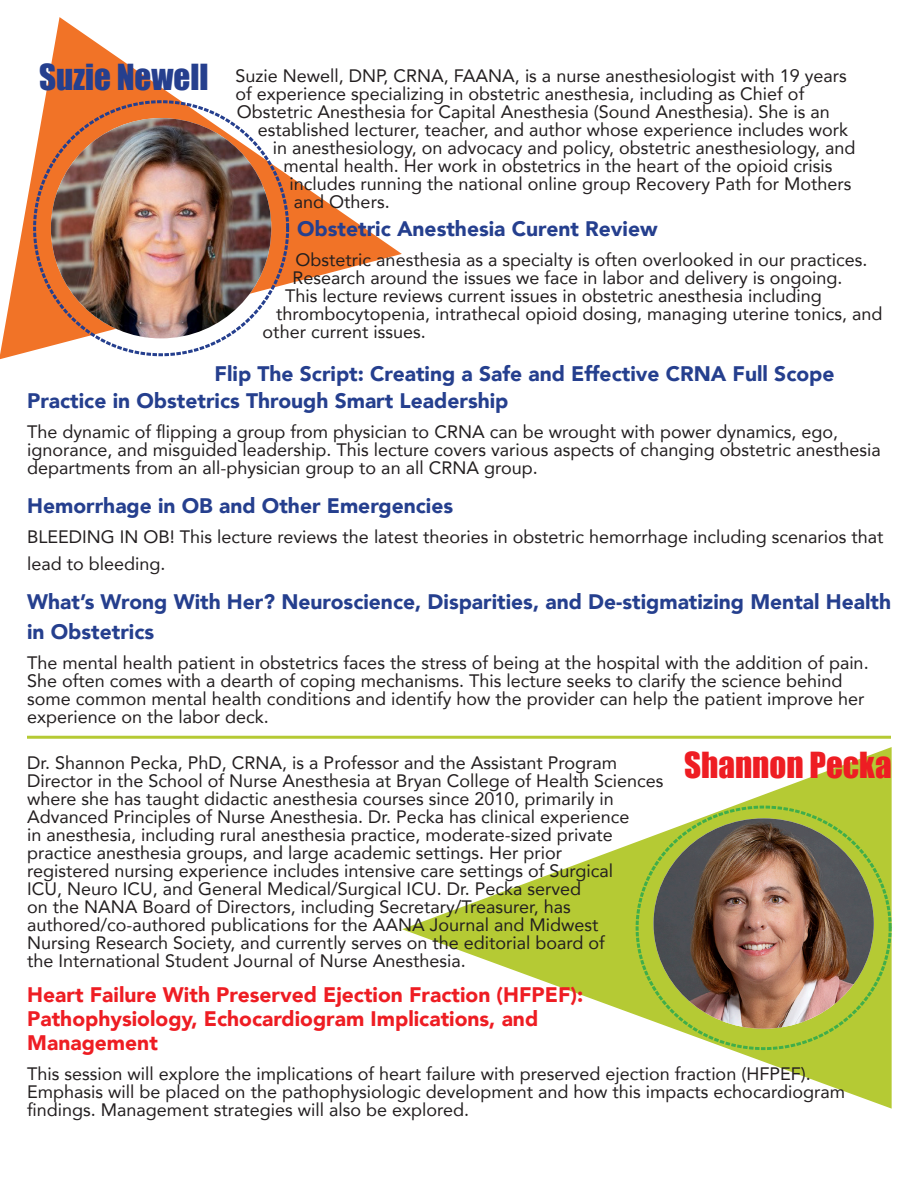
<style>
.page{position:relative;width:918px;height:1188px;background:#fff}
.page>*{position:absolute;margin:0;border:0;box-sizing:border-box;transform-origin:0 0}
._22_Bold_Left{font:33px "Impact";color:#ee1d23}
._22_Bold_Left-2{font:33px "Impact";color:#253f8e}
._12_18_Reg_Left{font:900 21px/27px "Avenir";color:#253f8e}
._12_20_Lig_Left{font:900 21px/30px "Avenir";color:#253f8e}
._12_18_Reg_Left-2{font:900 21px/24px "Avenir";color:#ee1d23}
._12_18_Reg_Left-3{font:18px/18px "Avenir";color:#231f20}
</style>
<div class="page">
<svg style="left:0;top:17px;width:402px;height:342px"></svg>
<svg style="left:402px;top:747px;width:490px;height:362px"></svg>
<img style="left:32px;top:99px;width:258px;height:258px">
<hr style="left:27px;top:736px;width:864px;height:3px;background:#b5ca34">
<img style="left:635px;top:805px;width:257px;height:246px">
<p class="_22_Bold_Left-2" style="left:39px;top:51px;width:171px">Suzie Newell</p>
<p class="_12_18_Reg_Left-3" style="left:235px;top:66px;width:613px">Suzie Newell, DNP, CRNA, FAANA, is a nurse anesthesiologist with 19 years</p>
<p class="_12_18_Reg_Left-3" style="left:235px;top:84px;width:570px">of experience specializing in obstetric anesthesia, including as Chief of</p>
<p class="_12_18_Reg_Left-3" style="left:237px;top:102px;width:595px">Obstetric Anesthesia for Capital Anesthesia (Sound Anesthesia). She is an</p>
<p class="_12_18_Reg_Left-3" style="left:258px;top:120px;width:592px">established lecturer, teacher, and author whose experience includes work</p>
<p class="_12_18_Reg_Left-3" style="left:273px;top:138px;width:584px">in anesthesiology, on advocacy and policy, obstetric anesthesiology, and</p>
<p class="_12_18_Reg_Left-3" style="left:283px;top:156px;width:550px">mental health. Her work in obstetrics in the heart of the opioid crisis</p>
<p class="_12_18_Reg_Left-3" style="left:289px;top:174px;width:564px">includes running the national online group Recovery Path for Mothers</p>
<p class="_12_18_Reg_Left-3" style="left:294px;top:192px;width:97px">and Others.</p>
<p class="_12_20_Lig_Left" style="left:297px;top:213px;width:362px">Obstetric Anesthesia Curent Review</p>
<p class="_12_18_Reg_Left-3" style="left:296px;top:250px;width:574px">Obstetric anesthesia as a specialty is often overlooked in our practices.</p>
<p class="_12_18_Reg_Left-3" style="left:293px;top:268px;width:552px">Research around the issues we face in labor and delivery is ongoing.</p>
<p class="_12_18_Reg_Left-3" style="left:285px;top:286px;width:538px">This lecture reviews current issues in obstetric anesthesia including</p>
<p class="_12_18_Reg_Left-3" style="left:276px;top:304px;width:608px">thrombocytopenia, intrathecal opioid dosing, managing uterine tonics, and</p>
<p class="_12_18_Reg_Left-3" style="left:263px;top:322px;width:165px">other current issues.</p>
<p class="_12_18_Reg_Left" style="left:27px;top:360px;width:809px;text-indent:188px">Flip The Script: Creating a Safe and Effective CRNA Full Scope<br>Practice in Obstetrics Through Smart Leadership</p>
<p class="_12_18_Reg_Left-3" style="left:27px;top:423px;width:855px">The dynamic of flipping a group from physician to CRNA can be wrought with power dynamics, ego, ignorance, and misguided leadership. This lecture covers various aspects of changing obstetric anesthesia departments from an all-physician group to an all CRNA group.</p>
<p class="_12_18_Reg_Left" style="left:27px;top:492px;width:428px">Hemorrhage in OB and Other Emergencies</p>
<p class="_12_18_Reg_Left-3" style="left:27px;top:523px;width:858px;line-height:27px">BLEEDING IN OB! This lecture reviews the latest theories in obstetric hemorrhage including scenarios that lead to bleeding.</p>
<p class="_12_20_Lig_Left" style="left:27px;top:586px;width:866px">What’s Wrong With Her? Neuroscience, Disparities, and De-stigmatizing Mental Health in Obstetrics</p>
<p class="_12_18_Reg_Left-3" style="left:27px;top:654px;width:843px">The mental health patient in obstetrics faces the stress of being at the hospital with the addition of pain.<br>She often comes with a dearth of coping mechanisms. This lecture seeks to clarify the science behind some common mental health conditions and identify how the provider can help the patient improve her experience on the labor deck.</p>
<p class="_12_18_Reg_Left-3" style="left:27px;top:753px;width:638px">Dr. Shannon Pecka, PhD, CRNA, is a Professor and the Assistant Program Director in the School of Nurse Anesthesia at Bryan College of Health Sciences where she has taught didactic anesthesia courses since 2010, primarily in Advanced Principles of Nurse Anesthesia. Dr. Pecka has clinical experience<br>in anesthesia, including rural anesthesia practice, moderate-sized private practice anesthesia groups, and large academic settings. Her prior<br>registered nursing experience includes intensive care settings of Surgical<br>ICU, Neuro ICU, and General Medical/Surgical ICU. Dr. Pecka served<br>on the NANA Board of Directors, including Secretary/Treasurer, has authored/co-authored publications for the AANA Journal and Midwest Nursing Research Society, and currently serves on the editorial board of<br>the International Student Journal of Nurse Anesthesia.</p>
<p class="_22_Bold_Left" style="left:684px;top:739px;width:209px">Shannon Pecka</p>
<p class="_12_18_Reg_Left-2" style="left:27px;top:982px;width:558px">Heart Failure With Preserved Ejection Fraction (HFPEF):<br>Pathophysiology, Echocardiogram Implications, and<br>Management</p>
<p class="_12_18_Reg_Left-3" style="left:27px;top:1064px;width:819px">This session will explore the implications of heart failure with preserved ejection fraction (HFPEF).<br>Emphasis will be placed on the pathophysiologic development and how this impacts echocardiogram findings. Management strategies will also be explored.</p>
</div>
